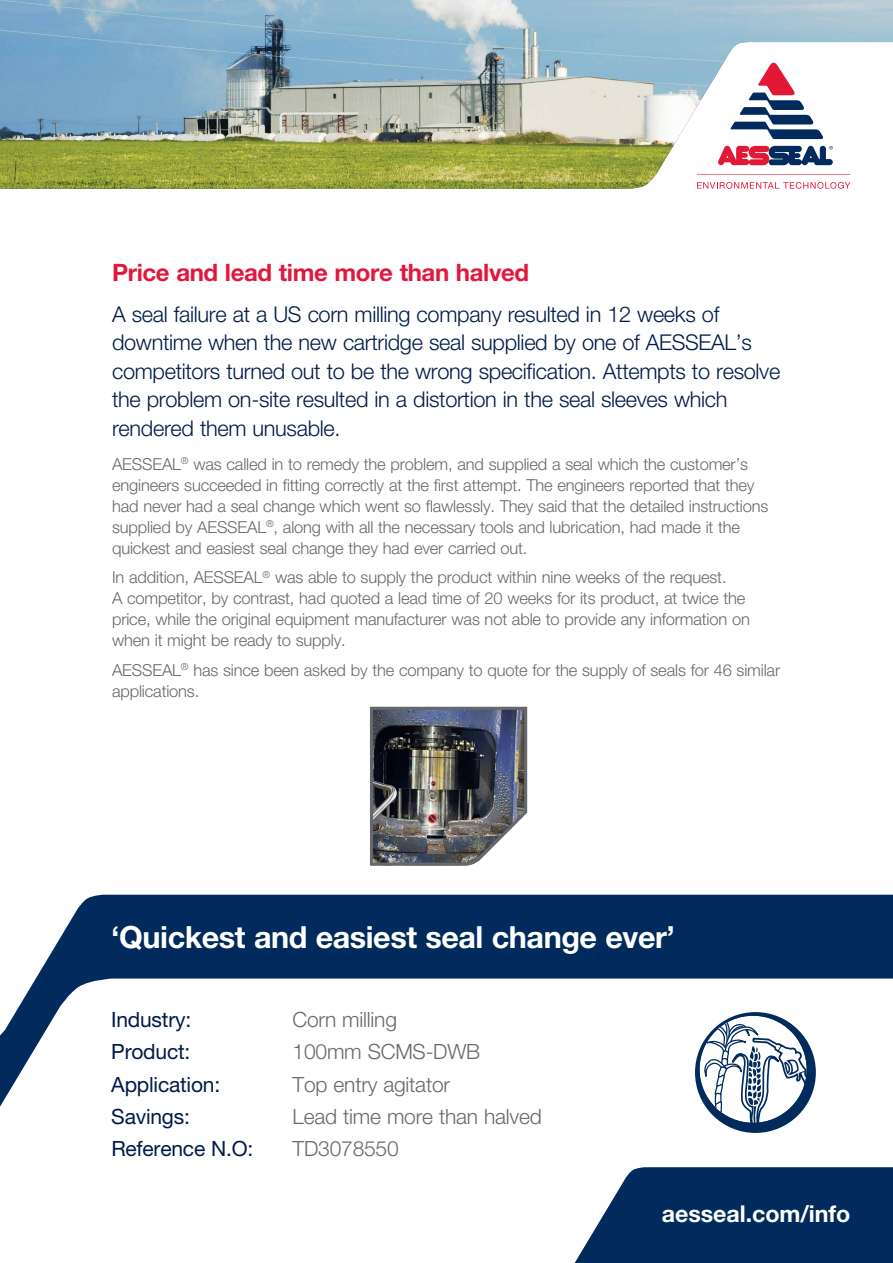
<style>
.page{position:relative;width:893px;height:1263px;background:#fff}
.page>*{position:absolute;margin:0;border:0;box-sizing:border-box;transform-origin:0 0}
.t1{font:700 30.6px "Helvetica Neue LTW1 G";letter-spacing:-.015em;color:#fff}
.t2{font:700 24px "Helvetica Neue LTW1 G";letter-spacing:-.015em;color:#e3173e}
.t3{font:700 23.25px "Helvetica Neue LTW1 G";letter-spacing:-.005em;color:#fff}
.t4{font:300 21.75px/28.5px "Helvetica Neue LTW1 G";letter-spacing:-.015em;color:#001b49}
.t5{font:300 21px "Helvetica Neue LTW1 G";letter-spacing:-.01em;color:#65696e}
.t6{font:21px "Helvetica Neue LTW1 G";letter-spacing:-.01em;color:#001b49}
.t7{font:300 16.5px/21px "Helvetica Neue LTW1 G";letter-spacing:-.01em;color:#65696e}
</style>
<div class="page">
<div style="left:36px;top:895px;width:857px;height:83px;background:#002b5c"></div>
<svg style="left:0;top:978px;width:893px;height:129px"></svg>
<svg style="left:695px;top:1012px;width:121px;height:121px"></svg>
<svg style="left:703px;top:1012px;width:110px;height:121px"></svg>
<svg style="left:574px;top:1167px;width:319px;height:96px;background:#183f6b"></svg>
<img style="left:370px;top:706px;width:158px;height:160px">
<img style="left:0;top:0;width:893px;height:189px">
<svg style="left:697px;top:174px;width:153px;height:1px"></svg>
<svg style="left:718px;top:146px;width:115px;height:19px"></svg>
<svg style="left:730px;top:63px;width:93px;height:76px"></svg>
<svg style="left:697px;top:182px;width:153px;height:7px"></svg>
<h2 class="t2" style="left:112px;top:257px;width:419px">Price and lead time more than halved</h2>
<p class="t4" style="left:112px;top:300px;width:670px">A seal failure at a US corn milling company resulted in 12 weeks of downtime when the new cartridge seal supplied by one of AESSEAL’s competitors turned out to be the wrong specification. Attempts to resolve the problem on-site resulted in a distortion in the seal sleeves which rendered them unusable.</p>
<p class="t7" style="left:112px;top:453px;width:658px">AESSEAL<sup>®</sup> was called in to remedy the problem, and supplied a seal which the customer’s engineers succeeded in fitting correctly at the first attempt. The engineers reported that they had never had a seal change which went so flawlessly. They said that the detailed instructions supplied by AESSEAL<sup>®</sup>, along with all the necessary tools and lubrication, had made it the quickest and easiest seal change they had ever carried out.</p>
<p class="t7" style="left:112px;top:567px;width:639px">In addition, AESSEAL<sup>®</sup> was able to supply the product within nine weeks of the request.<br>A competitor, by contrast, had quoted a lead time of 20 weeks for its product, at twice the price, while the original equipment manufacturer was not able to provide any information on when it might be ready to supply.</p>
<p class="t7" style="left:112px;top:659px;width:670px">AESSEAL<sup>®</sup> has since been asked by the company to quote for the supply of seals for 46 similar applications.</p>
<h1 class="t1" style="left:111px;top:918px;width:565px">‘Quickest and easiest seal change ever’</h1>
<p class="t6" style="left:111px;top:1007px;width:81px">Industry:</p>
<p class="t5" style="left:293px;top:1007px;width:106px">Corn milling</p>
<p class="t6" style="left:111px;top:1039px;width:81px">Product:</p>
<p class="t5" style="left:293px;top:1039px;width:189px">100mm SCMS-DWB</p>
<p class="t6" style="left:111px;top:1071px;width:110px">Application:</p>
<p class="t5" style="left:293px;top:1071px;width:159px">Top entry agitator</p>
<p class="t6" style="left:111px;top:1103px;width:80px">Savings:</p>
<p class="t5" style="left:293px;top:1103px;width:251px">Lead time more than halved</p>
<p class="t6" style="left:111px;top:1135px;width:144px">Reference N.O:</p>
<p class="t5" style="left:293px;top:1135px;width:108px">TD3078550</p>
<h3 class="t3" style="left:662px;top:1199px;width:190px">aesseal.com/info</h3>
</div>
